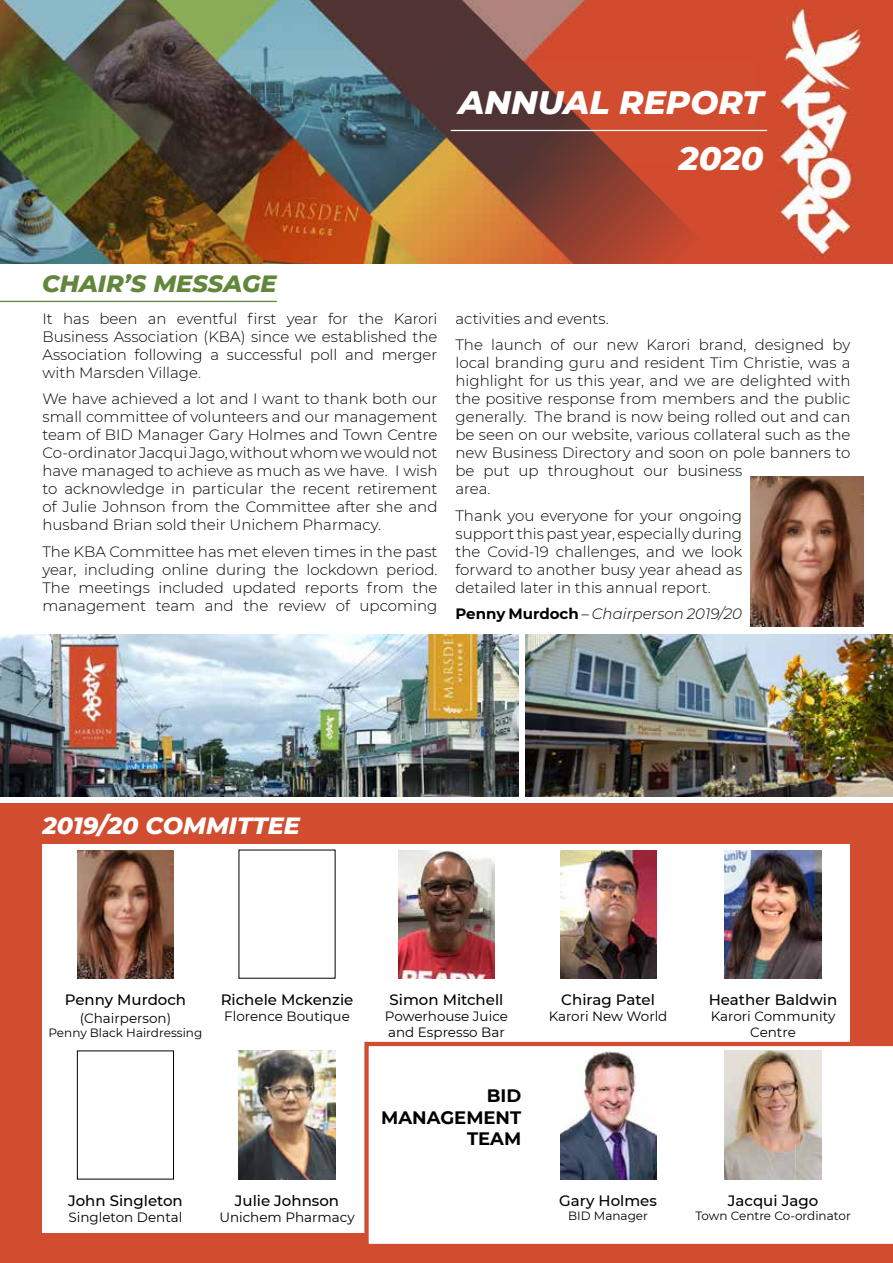
<style>
.page{position:relative;width:893px;height:1263px;background:#fff}
.page>*{position:absolute;margin:0;border:0;box-sizing:border-box;transform-origin:0 0}
.t1{font:italic 800 33.15px/56.6px "Montserrat";color:#fff;text-align:right}
.t2{font:italic 800 24px "Montserrat";color:#fff}
.t3{font:italic 800 24px "Montserrat";color:#62863c}
.t4{font:700 18px/21.6px "Montserrat";color:#000;text-align:right}
.t5{font:300 15px/18px "Montserrat";color:#000;text-align:justify}
.t6{font:500 15px "Montserrat";color:#000}
.t7{font:italic 300 15px "Montserrat";color:#000}
.t8{font:13.5px/16.2px "Montserrat";color:#000}
.t9{font:12px "Montserrat";color:#000}
.s1{font-weight:700;font-style:normal}
.s2{font-style:normal}
</style>
<div class="page">
<img style="left:0;top:0;width:893px;height:264px">
<div style="left:537px;top:61px;width:219px;height:102px;background:#d24c2f"></div>
<svg style="left:401px;top:16px;width:313px;height:248px"></svg>
<div style="left:0;top:804px;width:893px;height:459px;background:#d24c2f"></div>
<div style="left:43px;top:844px;width:807px;height:389px;background:#fff"></div>
<svg style="left:364px;top:1042px;width:529px;height:202px"></svg>
<img style="left:77px;top:850px;width:96px;height:128px">
<img style="left:398px;top:850px;width:97px;height:128px">
<img style="left:560px;top:850px;width:96px;height:128px">
<img style="left:725px;top:850px;width:96px;height:128px">
<div style="left:77px;top:1051px;width:97px;height:128px;border:1px solid #000"></div>
<img style="left:239px;top:1051px;width:96px;height:128px">
<img style="left:560px;top:1051px;width:96px;height:128px">
<img style="left:725px;top:1051px;width:96px;height:128px">
<img style="left:0;top:635px;width:519px;height:162px">
<img style="left:525px;top:635px;width:368px;height:162px">
<img style="left:751px;top:476px;width:112px;height:150px">
<hr style="left:451px;top:130px;width:316px;height:1px;background:#fff">
<hr style="left:0;top:301px;width:277px;height:1px;background:#62863c">
<h1 class="t1" style="left:458px;top:72px;width:307px">ANNUAL REPORT<br>2020</h1>
<h2 class="t3" style="left:42px;top:266px;width:236px">CHAIR’S MESSAGE</h2>
<p class="t5" style="left:43px;top:309px;width:396px">It has been an eventful first year for the Karori Business Association (KBA) since we established the Association following a successful poll and merger with Marsden Village.</p>
<p class="t5" style="left:43px;top:390px;width:396px">We have achieved a lot and I want to thank both our small committee of volunteers and our management team of BID Manager Gary Holmes and Town Centre Co-ordinator Jacqui Jago, without whom we would not have managed to achieve as much as we have. I wish to acknowledge in particular the recent retirement of Julie Johnson from the Committee after she and husband Brian sold their Unichem Pharmacy.</p>
<p class="t5" style="left:43px;top:542px;width:396px">The KBA Committee has met eleven times in the past year, including online during the lockdown period.<br>The meetings included updated reports from the management team and the review of upcoming</p>
<p class="t5" style="left:455px;top:305px;width:396px;line-height:26.5px">activities and events.<br>The launch of our new Karori brand, designed by</p>
<p class="t5" style="left:455px;top:354px;width:396px;text-align:left">local branding guru and resident Tim Christie, was a highlight for us this year, and we are delighted with the positive response from members and the public generally. The brand is now being rolled out and can be seen on our website, various collateral such as the new Business Directory and soon on pole banners to be put up throughout our business<br>area.</p>
<p class="t5" style="left:455px;top:506px;width:288px">Thank you everyone for your ongoing support this past year, especially during the Covid-19 challenges, and we look forward to another busy year ahead as detailed later in this annual report.</p>
<p class="t7" style="left:455px;top:604px;width:288px"><span class="s1">Penny Murdoch</span> <span class="s2">–</span> Chairperson 2019/20</p>
<h2 class="t2" style="left:43px;top:808px;width:259px">2019/20 COMMITTEE</h2>
<p class="t6" style="left:65px;top:989px;width:123px">Penny Murdoch</p>
<p class="t8" style="left:80px;top:1009px;width:93px">(Chairperson)</p>
<p class="t9" style="left:49px;top:1025px;width:155px">Penny Black Hairdressing</p>
<p class="t6" style="left:221px;top:989px;width:134px">Richele Mckenzie</p>
<p class="t8" style="left:224px;top:1007px;width:127px">Florence Boutique</p>
<p class="t6" style="left:68px;top:1190px;width:116px">John Singleton</p>
<p class="t8" style="left:68px;top:1208px;width:116px">Singleton Dental</p>
<p class="t6" style="left:235px;top:1190px;width:106px">Julie Johnson</p>
<p class="t8" style="left:219px;top:1208px;width:137px">Unichem Pharmacy</p>
<p class="t6" style="left:390px;top:989px;width:115px">Simon Mitchell</p>
<p class="t8" style="left:385px;top:1007px;width:125px">Powerhouse Juice and Espresso Bar</p>
<p class="t4" style="left:381px;top:1084px;width:142px">BID<br>MANAGEMENT<br>TEAM</p>
<p class="t6" style="left:561px;top:989px;width:95px">Chirag Patel</p>
<p class="t8" style="left:549px;top:1007px;width:120px">Karori New World</p>
<p class="t6" style="left:559px;top:1190px;width:99px">Gary Holmes</p>
<p class="t9" style="left:568px;top:1207px;width:81px">BID Manager</p>
<p class="t6" style="left:709px;top:989px;width:130px">Heather Baldwin</p>
<p class="t8" style="left:711px;top:1007px;width:126px;text-align:center">Karori Community<br>Centre</p>
<p class="t6" style="left:728px;top:1190px;width:92px">Jacqui Jago</p>
<p class="t9" style="left:695px;top:1207px;width:157px">Town Centre Co-ordinator</p>
</div>
